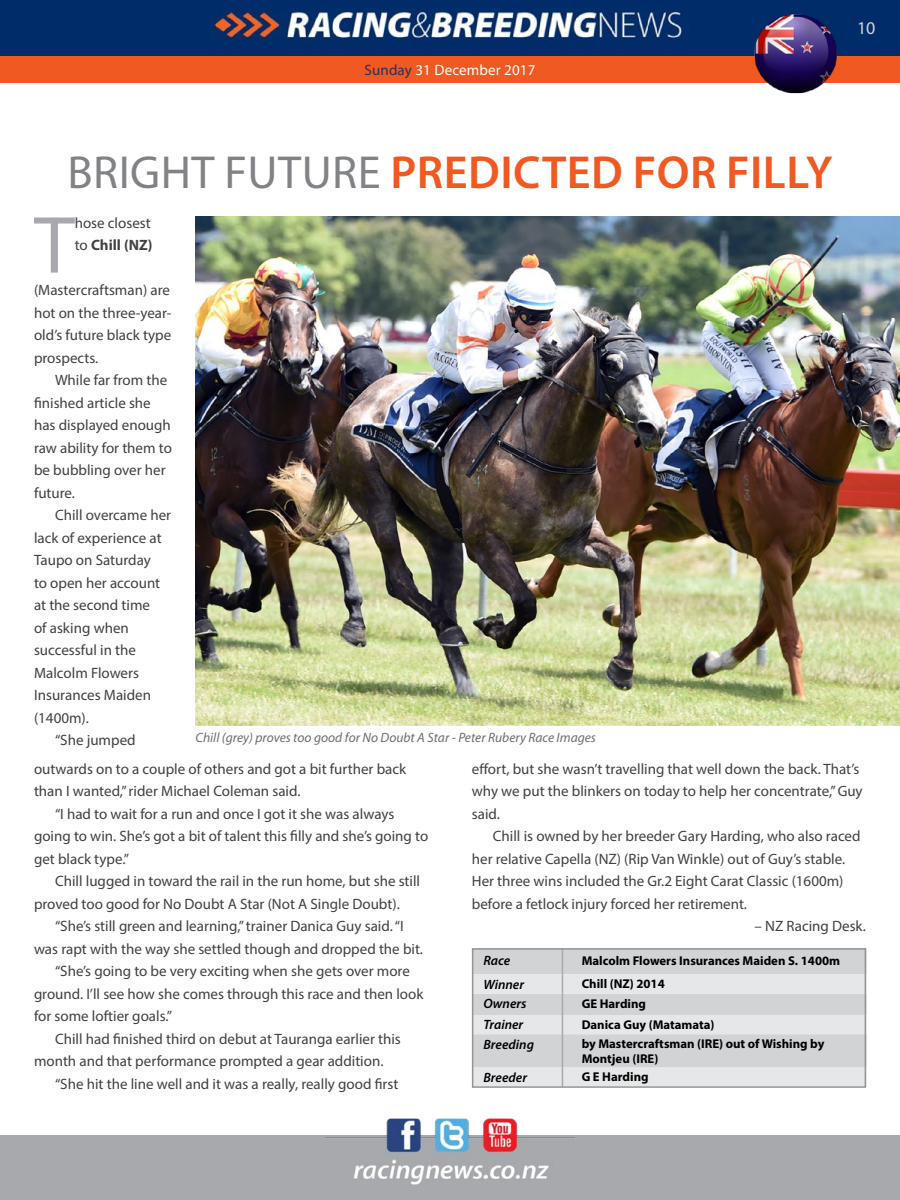
<style>
.page{position:relative;width:900px;height:1200px;background:#fff}
.page>*{position:absolute;margin:0;border:0;box-sizing:border-box;transform-origin:0 0}
.t1{font:81.75px "Myriad Pro";color:#a7a9ac}
.t2{font:600 46.5px "Myriad Pro";letter-spacing:.01em;color:#f15922}
.t3{font:18px "Myriad Pro";color:#d1d4d4}
.t4{font:15px/22.5px "Myriad Pro";color:#414042}
.t5{font:15px "Myriad Pro";letter-spacing:.01em;color:#fff}
.t6{font:italic 13.5px "Myriad Pro";color:#6d6e71}
.t7{font:italic 600 13.5px "Myriad Pro";color:#000}
.t8{font:700 12.75px/15.3px "Myriad Pro";color:#000}
.s1{color:#203267}
.s2{font-weight:400;color:#808285}
.s3{font-weight:700}
</style>
<div class="page">
<div style="left:0;top:1136px;width:900px;height:64px;background:#a7a9ac"></div>
<img style="left:325px;top:1118px;width:250px;height:67px">
<div style="left:0;top:56px;width:900px;height:27px;background:#f15922"></div>
<img style="left:0;top:0;width:900px;height:56px">
<img style="left:196px;top:216px;width:704px;height:510px">
<div style="left:475px;top:948px;width:392px;height:26px;background:#d1d3d4"></div>
<svg style="left:475px;top:974px;width:392px;height:113px;background:#dbddde"></svg>
<svg style="left:562px;top:951px;width:1px;height:83px"></svg>
<hr style="left:562px;top:1034px;width:1px;height:34px;background:#a7a9ac">
<svg style="left:562px;top:1068px;width:1px;height:17px"></svg>
<div style="left:472px;top:948px;width:394px;height:140px;border:2px solid #939598"></div>
<img style="left:752px;top:12px;width:88px;height:82px">
<p class="t5" style="left:365px;top:61px;width:172px"><span class="s1">Sunday</span> 31 December 2017</p>
<p class="t3" style="left:857px;top:17px;width:20px">10</p>
<h2 class="t2" style="left:68px;top:143px;width:766px"><span class="s2">Bright future</span> PREDICTED FOR FILLY</h2>
<h1 class="t1" style="left:34px;top:195px;width:42px">T</h1>
<p class="t4" style="left:75px;top:211px;width:79px">hose closest to <span class="s3">Chill (NZ)</span></p>
<p class="t4" style="left:34px;top:279px;width:139px;text-align:justify">(Mastercraftsman) are hot on the three-year&shy;old’s future black type prospects.</p>
<p class="t4" style="left:34px;top:369px;width:139px;text-indent:21px">While far from the finished article she has displayed enough raw ability for them to be bubbling over her future.</p>
<p class="t4" style="left:55px;top:504px;width:118px">Chill overcame her</p>
<p class="t4" style="left:34px;top:526px;width:129px">lack of experience at</p>
<p class="t4" style="left:34px;top:549px;width:118px">Taupo on Saturday</p>
<p class="t4" style="left:34px;top:571px;width:128px">to open her account</p>
<p class="t4" style="left:34px;top:594px;width:118px">at the second time</p>
<p class="t4" style="left:34px;top:616px;width:96px">of asking when</p>
<p class="t4" style="left:34px;top:639px;width:104px">successful in the</p>
<p class="t4" style="left:34px;top:661px;width:106px">Malcolm Flowers</p>
<p class="t4" style="left:34px;top:684px;width:119px">I nsurances Maiden</p>
<p class="t4" style="left:34px;top:706px;width:56px">(1400m).</p>
<p class="t4" style="left:55px;top:729px;width:82px">“She jumped</p>
<p class="t4" style="left:472px;top:757px;width:392px">effort, but she wasn’t travelling that well down the back. That’s why we put the blinkers on today to help her concentrate,” Guy said.</p>
<p class="t4" style="left:472px;top:825px;width:390px;text-indent:21px">Chill is owned by her breeder Gary Harding, who also raced her relative Capella (NZ) (Rip Van Winkle) out of Guy’s stable.<br>Her three wins included the Gr.2 Eight Carat Classic (1600m) before a fetlock injury forced her retirement.</p>
<p class="t4" style="left:755px;top:915px;width:113px">– NZ Racing Desk.</p>
<p class="t6" style="left:196px;top:729px;width:402px">Chill (grey) proves too good for No Doubt A Star - Peter Rubery Race Images</p>
<p class="t4" style="left:34px;top:757px;width:374px">outwards on to a couple of others and got a bit further back than I wanted,” rider Michael Coleman said.</p>
<p class="t4" style="left:34px;top:802px;width:396px;text-indent:21px">“I had to wait for a run and once I got it she was always going to win. She’s got a bit of talent this filly and she’s going to get black type.”</p>
<p class="t4" style="left:34px;top:870px;width:388px;text-indent:21px">Chill lugged in toward the rail in the run home, but she still proved too good for No Doubt A Star (Not A Single Doubt).</p>
<p class="t4" style="left:55px;top:915px;width:348px">“She’s still green and learning,” trainer Danica Guy said. “I</p>
<p class="t4" style="left:34px;top:937px;width:391px">was rapt with the way she settled though and dropped the bit.</p>
<p class="t4" style="left:55px;top:960px;width:356px">“She’s going to be very exciting when she gets over more</p>
<p class="t4" style="left:34px;top:982px;width:391px">ground. I’ll see how she comes through this race and then look</p>
<p class="t4" style="left:34px;top:1005px;width:140px">for some loftier goals.”</p>
<p class="t4" style="left:55px;top:1027px;width:347px">Chill had finished third on debut at Tauranga earlier this</p>
<p class="t4" style="left:34px;top:1050px;width:351px">month and that performance prompted a gear addition.</p>
<p class="t4" style="left:55px;top:1072px;width:345px">“She hit the line well and it was a really, really good first</p>
<p class="t7" style="left:483px;top:952px;width:28px">Race</p>
<p class="t8" style="left:582px;top:952px;width:260px">Malcolm Flowers Insurances Maiden S. 1400m</p>
<p class="t7" style="left:483px;top:976px;width:42px">Winner</p>
<p class="t8" style="left:582px;top:976px;width:85px">Chill (NZ) 2014</p>
<p class="t7" style="left:483px;top:995px;width:45px">Owners</p>
<p class="t8" style="left:582px;top:995px;width:66px">GE Harding</p>
<p class="t7" style="left:483px;top:1016px;width:41px">Trainer</p>
<p class="t8" style="left:582px;top:1016px;width:134px">Danica Guy (Matamata)</p>
<p class="t7" style="left:483px;top:1035px;width:52px">Breeding</p>
<p class="t8" style="left:582px;top:1036px;width:244px">by Mastercraftsman (IRE) out of Wishing by<br>Montjeu (IRE)</p>
<p class="t7" style="left:483px;top:1069px;width:45px">Breeder</p>
<p class="t8" style="left:582px;top:1069px;width:68px">G E Harding</p>
</div>
